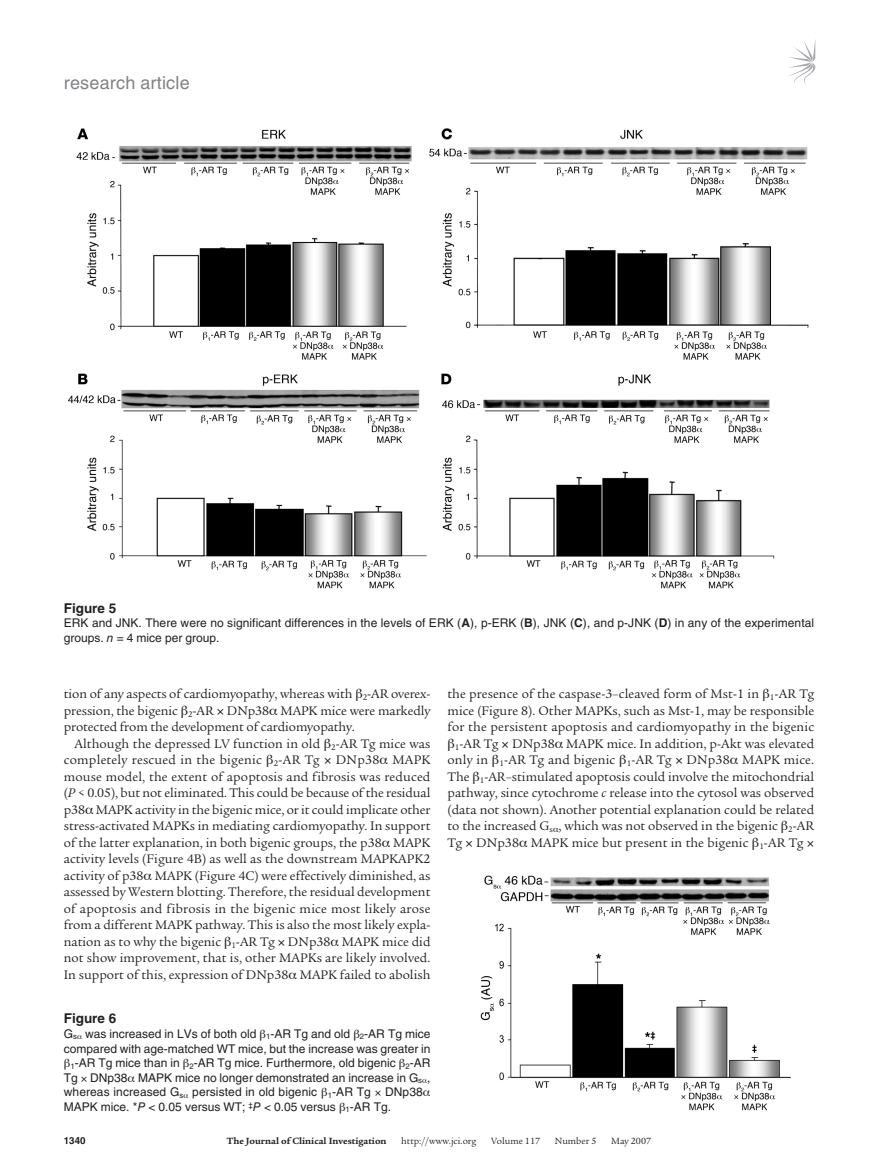
<style>
.page{position:relative;width:878px;height:1174px;background:#fff}
.page>*{position:absolute;margin:0;border:0;box-sizing:border-box;transform-origin:0 0}
.t1{font:18px "Helvetica LT Std";letter-spacing:.01em;color:#808285}
.t2{font:13.5px/16.5px "Legacy Serif Std";color:#231f20;text-align:justify}
.t3{font:700 13.5px "Helvetica LT Std";color:#231f20}
.t4{font:12px/14.7px "Helvetica LT Std";color:#231f20}
.t5{font:9.75px "Legacy Serif Std";color:#231f20}
.t6{font:700 9.75px "Legacy Serif Std";color:#231f20}
.t7{font:700 9.75px "Helvetica LT Std";color:#231f20}
.s1{font-weight:700}
.s2{font-style:italic}
</style>
<div class="page">
<svg style="left:789px;top:41px;width:26px;height:44px"></svg>
<img style="left:68px;top:128px;width:741px;height:461px">
<img style="left:480px;top:875px;width:311px;height:236px">
<h1 class="t1" style="left:64px;top:72px;width:127px">research article</h1>
<p class="t3" style="left:64px;top:599px;width:54px">Figure 5</p>
<p class="t4" style="left:64px;top:615px;width:751px">ERK and JNK. There were no significant differences in the levels of ERK (<span class="s1">A</span>), p-ERK (<span class="s1">B</span>), JNK (<span class="s1">C</span>), and p-JNK (<span class="s1">D</span>) in any of the experimental groups. <span class="s2">n</span> = 4 mice per group.</p>
<p class="t2" style="left:64px;top:686px;width:368px">tion of any aspects of cardiomyopathy, whereas with <sub>2</sub>-AR overex&shy;pression, the bigenic <sub>2</sub>-AR DNp38 MAPK mice were markedly protected from the development of cardiomyopathy.</p>
<p class="t2" style="left:64px;top:735px;width:368px;text-indent:11px">Although the depressed LV function in old <sub>2</sub>-AR Tg mice was completely rescued in the bigenic <sub>2</sub>-AR Tg DNp38 MAPK mouse model, the extent of apoptosis and fibrosis was reduced (<span class="s2">P</span> &lt; 0.05), but not eliminated. This could be because of the residual p38 MAPK activity in the bigenic mice, or it could implicate other stress-activated MAPKs in mediating cardiomyopathy. In support of the latter explanation, in both bigenic groups, the p38 MAPK activity levels (Figure 4B) as well as the downstream MAPKAPK2 activity of p38 MAPK (Figure 4C) were effectively diminished, as assessed by Western blotting. Therefore, the residual development of apoptosis and fibrosis in the bigenic mice most likely arose from a different MAPK pathway. This is also the most likely expla&shy;nation as to why the bigenic <sub>1</sub>-AR Tg DNp38 MAPK mice did not show improvement, that is, other MAPKs are likely involved.<br>In support of this, expression of DNp38 MAPK failed to abolish</p>
<p class="t3" style="left:64px;top:1010px;width:54px">Figure 6</p>
<p class="t4" style="left:64px;top:1026px;width:368px">G<sub>s</sub> was increased in LVs of both old <sub>1</sub>-AR Tg and old <sub>2</sub>-AR Tg mice</p>
<p class="t4" style="left:64px;top:1041px;width:368px">compared with age-matched WT mice, but the increase was greater in</p>
<p class="t4" style="left:70px;top:1055px;width:361px"><sub>1</sub>-AR Tg mice than in <sub>2</sub>-AR Tg mice. Furthermore, old bigenic <sub>2</sub>-AR</p>
<p class="t4" style="left:64px;top:1070px;width:368px">Tg DNp38 MAPK mice no longer demonstrated an increase in G<sub>s</sub> ,</p>
<p class="t4" style="left:64px;top:1084px;width:360px">whereas increased G<sub>s</sub> persisted in old bigenic <sub>1</sub>-AR Tg DNp38</p>
<p class="t4" style="left:64px;top:1099px;width:329px">MAPK mice. *<span class="s2">P</span> &lt; 0.05 versus WT; <sup>‡</sup><span class="s2">P</span> &lt; 0.05 versus <sub>1</sub>-AR Tg.</p>
<p class="t2" style="left:447px;top:686px;width:368px">the presence of the caspase-3–cleaved form of Mst-1 in <sub>1</sub>-AR Tg</p>
<p class="t2" style="left:447px;top:702px;width:368px">mice (Figure 8). Other MAPKs, such as Mst-1, may be responsible</p>
<p class="t2" style="left:447px;top:719px;width:368px">for the persistent apoptosis and cardiomyopathy in the bigenic</p>
<p class="t2" style="left:455px;top:735px;width:361px"><sub>1</sub>-AR Tg DNp38 MAPK mice. In addition, p-Akt was elevated</p>
<p class="t2" style="left:447px;top:752px;width:368px">only in <sub>1</sub>-AR Tg and bigenic <sub>1</sub>-AR Tg DNp38 MAPK mice.</p>
<p class="t2" style="left:447px;top:768px;width:368px">The <sub>1</sub>-AR–stimulated apoptosis could involve the mitochondrial</p>
<p class="t2" style="left:447px;top:785px;width:368px">pathway, since cytochrome <span class="s2">c</span> release into the cytosol was observed</p>
<p class="t2" style="left:447px;top:801px;width:368px">(data not shown). Another potential explanation could be related</p>
<p class="t2" style="left:447px;top:818px;width:368px">to the increased G<sub>s</sub> , which was not observed in the bigenic <sub>2</sub>-AR</p>
<p class="t2" style="left:447px;top:834px;width:357px">Tg DNp38 MAPK mice but present in the bigenic <sub>1</sub>-AR Tg</p>
<p class="t7" style="left:64px;top:1134px;width:23px">1340</p>
<p class="t6" style="left:227px;top:1135px;width:161px">The Journal of Clinical Investigation</p>
<p class="t5" style="left:401px;top:1135px;width:77px">http://www.jci.org</p>
<p class="t5" style="left:491px;top:1135px;width:50px">Volume 117</p>
<p class="t5" style="left:555px;top:1135px;width:43px">Number 5</p>
<p class="t5" style="left:611px;top:1135px;width:41px">May 2007</p>
</div>
